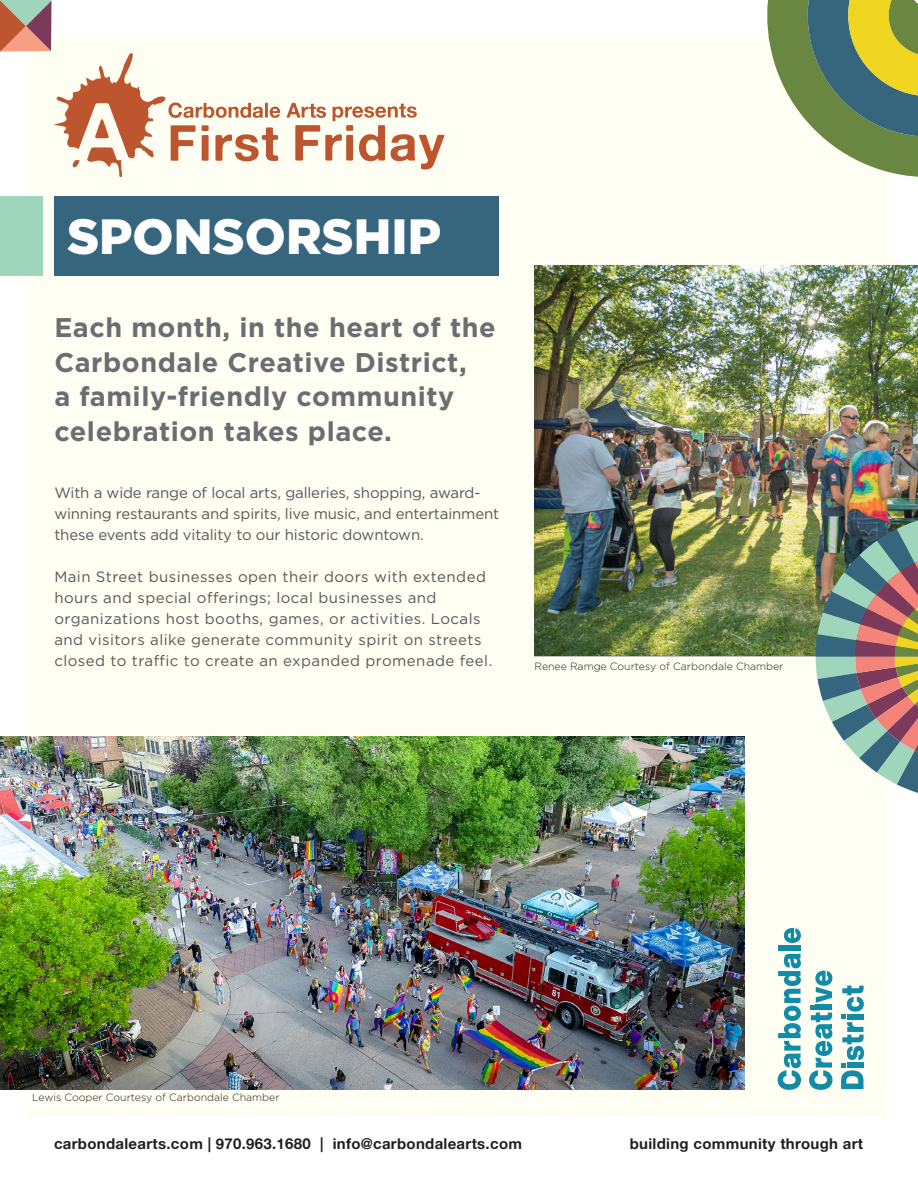
<style>
.page{position:relative;width:918px;height:1188px;background:#fff}
.page>*{position:absolute;margin:0;border:0;box-sizing:border-box;transform-origin:0 0}
.t1{font:900 49.5px "Gotham";color:#fff}
.t2{font:700 27px/34.5px "Gotham";letter-spacing:.02em;color:#6c6d70}
.body_2{font:15px/21px "Gotham";letter-spacing:.03em;color:#57585a}
.body_2-2{font:15px/21px "Gotham";letter-spacing:-.01em;color:#57585a}
.t3{font:15px "Alte Haas Grotesk Bold";letter-spacing:.02em;color:#231f20}
.t4{font:300 10.5px "Gotham";color:#231f20}
</style>
<div class="page">
<div style="left:28px;top:37px;width:862px;height:1080px;background:#fffef2"></div>
<div style="left:0;top:197px;width:42px;height:79px;background:#9fd5bb"></div>
<img style="left:535px;top:266px;width:383px;height:389px">
<svg style="left:767px;top:0;width:151px;height:177px"></svg>
<div style="left:54px;top:197px;width:445px;height:79px;background:#36657e"></div>
<div style="left:778px;top:946px;width:23px;height:5px;background:#118ba6"></div>
<svg style="left:784px;top:928px;width:17px;height:15px"></svg>
<svg style="left:778px;top:953px;width:23px;height:137px"></svg>
<svg style="left:841px;top:986px;width:23px;height:103px"></svg>
<div style="left:847px;top:1063px;width:16px;height:5px;background:#118ba6"></div>
<svg style="left:809px;top:971px;width:24px;height:119px"></svg>
<img style="left:816px;top:520px;width:102px;height:273px">
<img style="left:0;top:737px;width:744px;height:353px">
<svg style="left:0;top:0;width:280px;height:177px"></svg>
<svg style="left:287px;top:103px;width:157px;height:66px"></svg>
<p class="t1" style="left:67px;top:208px;width:376px">SPONSORSHIP</p>
<p class="t2" style="left:54px;top:310px;width:443px">Each month, in the heart of the<br>Carbondale Creative District,<br>a family-friendly community celebration takes place.</p>
<p class="body_2-2" style="left:54px;top:482px;width:446px">With a wide range of local arts, galleries, shopping, award&shy;winning restaurants and spirits, live music, and entertainment these events add vitality to our historic downtown.</p>
<p class="body_2" style="left:54px;top:566px;width:440px">Main Street businesses open their doors with extended hours and special offerings; local businesses and organizations host booths, games, or activities. Locals and visitors alike generate community spirit on streets closed to traffic to create an expanded promenade feel.</p>
<p class="t4" style="left:535px;top:661px;width:250px">Renee Ramge Courtesy of Carbondale Chamber</p>
<p class="t4" style="left:32px;top:1092px;width:249px">Lewis Cooper Courtesy of Carbondale Chamber</p>
<p class="t3" style="left:54px;top:1134px;width:470px">carbondalearts.com | 970.963.1680 | info@carbondalearts.com</p>
<p class="t3" style="left:630px;top:1134px;width:235px">building community through art</p>
</div>
